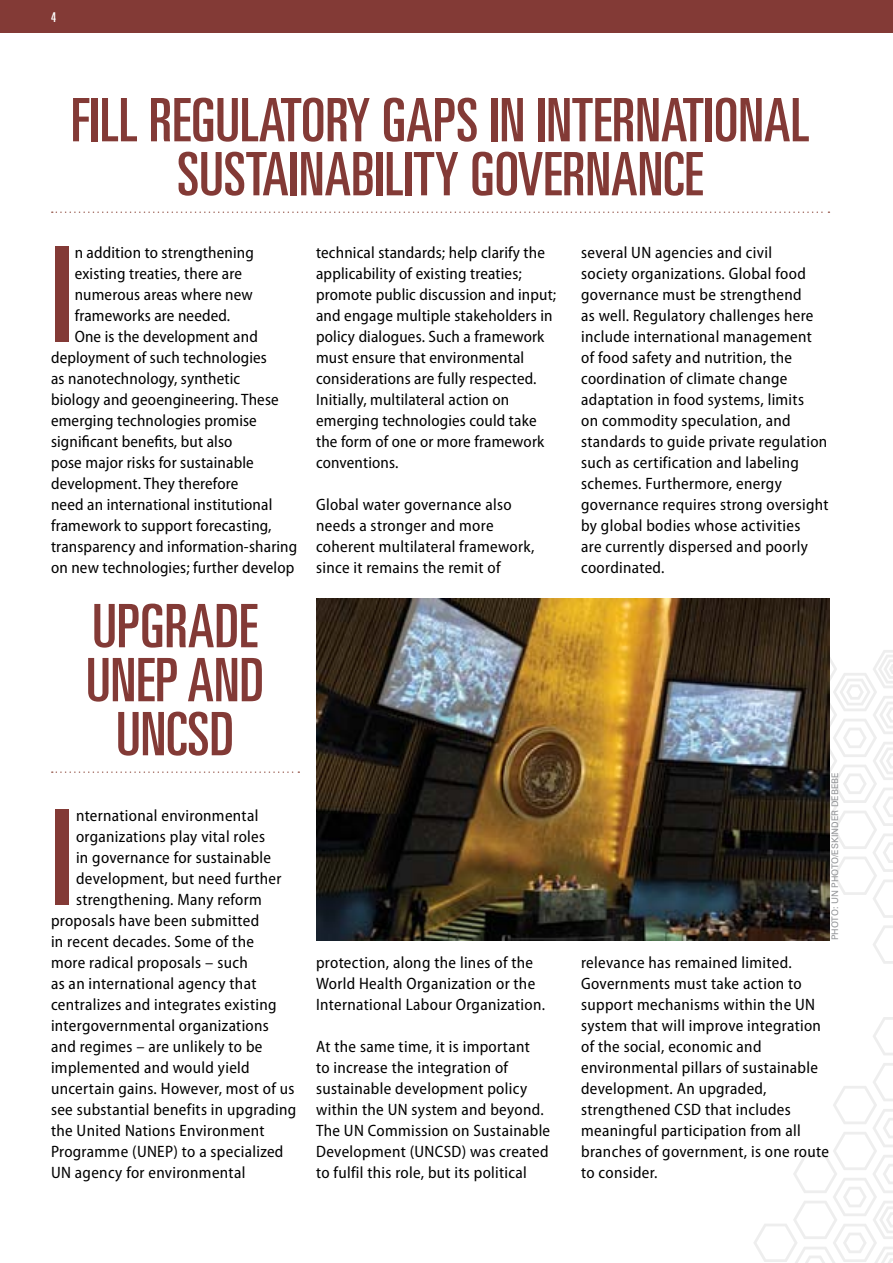
<style>
.page{position:relative;width:893px;height:1263px;background:#fff}
.page>*{position:absolute;margin:0;border:0;box-sizing:border-box;transform-origin:0 0}
.t1{font:ultra-condensed 132.9px "Univers";color:#833a36}
.t2{font:ultra-condensed 60px/54px "Univers";color:#833a36}
.t3{font:semi-condensed 16.5px/21px "Myriad Pro";letter-spacing:.02em;color:#000}
.t4{font:ultra-condensed 13.5px "Univers";color:#fff}
.t5{font:9px "Univers";color:#939598}
</style>
<div class="page">
<div style="left:0;top:0;width:893px;height:32px;background:#833a36"></div>
<svg style="left:829px;top:650px;width:64px;height:268px"></svg>
<svg style="left:873px;top:925px;width:20px;height:39px"></svg>
<svg style="left:754px;top:1063px;width:139px;height:200px"></svg>
<svg style="left:873px;top:1017px;width:20px;height:38px"></svg>
<svg style="left:52px;top:211px;width:777px;height:2px"></svg>
<svg style="left:52px;top:771px;width:247px;height:2px"></svg>
<img style="left:316px;top:598px;width:513px;height:342px">
<p class="t4" style="left:51px;top:10px;width:7px">4</p>
<h2 class="t2" style="left:177px;top:93px;width:634px;text-indent:-106px">FILL REGULATORY GAPS IN INTERNATIONAL<br>SUSTA</h2>
<h2 class="t2" style="left:289px;top:147px;width:416px">INABILITY GOVERNANCE</h2>
<h1 class="t1" style="left:51px;top:219px;width:15px">I</h1>
<p class="t3" style="left:75px;top:242px;width:181px">n addition to strengthening</p>
<p class="t3" style="left:75px;top:263px;width:169px">existing treaties, there are</p>
<p class="t3" style="left:75px;top:284px;width:180px">numerous areas where new</p>
<p class="t3" style="left:75px;top:305px;width:157px">frameworks are needed.</p>
<p class="t3" style="left:75px;top:326px;width:185px">One is the development and</p>
<p class="t3" style="left:51px;top:347px;width:217px">deployment of such technologies</p>
<p class="t3" style="left:51px;top:368px;width:191px">as nanotechnology, synthetic</p>
<p class="t3" style="left:51px;top:389px;width:229px">biology and geoengineering. These</p>
<p class="t3" style="left:51px;top:410px;width:207px">emerging technologies promise</p>
<p class="t3" style="left:51px;top:431px;width:183px">significant benefits, but also</p>
<p class="t3" style="left:51px;top:452px;width:204px">pose major risks for sustainable</p>
<p class="t3" style="left:51px;top:473px;width:189px">development. They therefore</p>
<p class="t3" style="left:51px;top:494px;width:223px">need an international institutional</p>
<p class="t3" style="left:51px;top:515px;width:222px">framework to support forecasting,</p>
<p class="t3" style="left:51px;top:536px;width:248px">transparency and information-sharing</p>
<p class="t3" style="left:51px;top:557px;width:245px">on new technologies; further develop</p>
<h2 class="t2" style="left:86px;top:599px;width:179px;text-align:center">UPGRADE<br>UNEP AND<br>UNCSD</h2>
<p class="t3" style="left:316px;top:242px;width:242px">technical standards; help clarify the applicability of existing treaties; promote public discussion and input; and engage multiple stakeholders in policy dialogues. Such a framework must ensure that environmental considerations are fully respected.<br>Initially, multilateral action on emerging technologies could take the form of one or more framework conventions.</p>
<p class="t3" style="left:316px;top:494px;width:220px">Global water governance also needs a stronger and more coherent multilateral framework, since it remains the remit of</p>
<h1 class="t1" style="left:51px;top:782px;width:15px">I</h1>
<p class="t3" style="left:76px;top:806px;width:184px">nternational environmental</p>
<p class="t3" style="left:76px;top:827px;width:191px">organizations play vital roles</p>
<p class="t3" style="left:76px;top:848px;width:197px">in governance for sustainable</p>
<p class="t3" style="left:76px;top:869px;width:207px">development, but need further</p>
<p class="t3" style="left:76px;top:890px;width:187px">strengthening. Many reform</p>
<p class="t3" style="left:51px;top:911px;width:210px">proposals have been submitted</p>
<p class="t3" style="left:51px;top:932px;width:205px">in recent decades. Some of the</p>
<p class="t3" style="left:51px;top:953px;width:198px">more radical proposals – such</p>
<p class="t3" style="left:51px;top:974px;width:207px">as an international agency that</p>
<p class="t3" style="left:51px;top:995px;width:227px">centralizes and integrates existing</p>
<p class="t3" style="left:51px;top:1016px;width:219px">intergovernmental organizations</p>
<p class="t3" style="left:51px;top:1037px;width:213px">and regimes – are unlikely to be</p>
<p class="t3" style="left:51px;top:1058px;width:200px">implemented and would yield</p>
<p class="t3" style="left:51px;top:1079px;width:245px">uncertain gains. However, most of us</p>
<p class="t3" style="left:51px;top:1100px;width:247px">see substantial benefits in upgrading</p>
<p class="t3" style="left:51px;top:1121px;width:215px">the United Nations Environment</p>
<p class="t3" style="left:51px;top:1142px;width:234px">Programme (UNEP) to a specialized</p>
<p class="t3" style="left:51px;top:1163px;width:196px">UN agency for environmental</p>
<p class="t3" style="left:316px;top:953px;width:231px">protection, along the lines of the<br>World Health Organization or the<br>International Labour Organization.</p>
<p class="t3" style="left:316px;top:1037px;width:236px">At the same time, it is important<br>to increase the integration of sustainable development policy within the UN system and beyond.<br>The UN Commission on Sustainable Development (UNCSD) was created to fulfil this role, but its political</p>
<p class="t3" style="left:581px;top:242px;width:249px">several UN agencies and civil<br>society organizations. Global food governance must be strengthend<br>as well. Regulatory challenges here include international management of food safety and nutrition, the coordination of climate change adaptation in food systems, limits<br>on commodity speculation, and standards to guide private regulation such as certification and labeling schemes. Furthermore, energy governance requires strong oversight by global bodies whose activities<br>are currently dispersed and poorly coordinated.</p>
<p class="t5" style="left:829px;top:940px;width:168px;rotate:-90deg">Photo: un photo/eskinder debebe</p>
<p class="t3" style="left:581px;top:952px;width:249px">relevance has remained limited.<br>Governments must take action to support mechanisms within the UN system that will improve integration of the social, economic and environmental pillars of sustainable development. An upgraded, strengthened CSD that includes meaningful participation from all branches of government, is one route to consider.</p>
</div>
